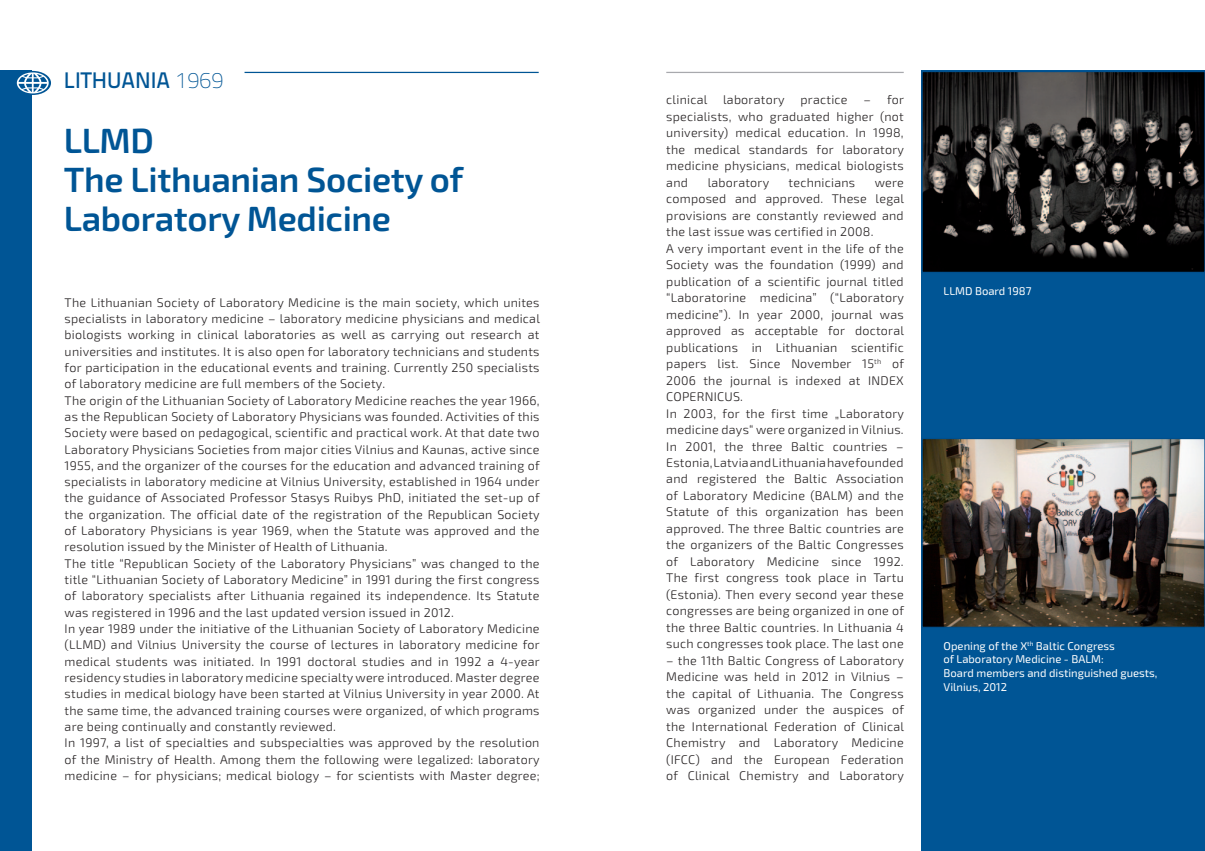
<style>
.page{position:relative;width:1205px;height:851px;background:#fff}
.page>*{position:absolute;margin:0;border:0;box-sizing:border-box;transform-origin:0 0}
.t1{font:600 35px/38.8px "Exo 2.0";letter-spacing:-.01em;color:#005595}
.t2{font:22.5px "Titillium Text 14 L 600 wt";color:#005595}
.t3{font:300 12.5px/16.5px "Exo 2.0";letter-spacing:.02em;color:#231f20}
.t4{font:11.25px/13.8px "Exo 2.0";color:#fff}
.s1{font-family:"Titillium Text 14 L";font-weight:700}
</style>
<div class="page">
<div style="left:921px;top:71px;width:284px;height:779px;background:#005595"></div>
<div style="left:0;top:71px;width:32px;height:779px;background:#005595"></div>
<svg style="left:15px;top:71px;width:36px;height:24px"></svg>
<svg style="left:17px;top:72px;width:32px;height:21px"></svg>
<hr style="left:244px;top:72px;width:295px;height:1px;background:#005595">
<hr style="left:666px;top:72px;width:238px;height:1px;background:#a8a9ad">
<img style="left:923px;top:73px;width:280px;height:198px">
<div style="left:921px;top:71px;width:284px;height:202px;border:1px solid #004f8c"></div>
<img style="left:923px;top:440px;width:280px;height:186px">
<div style="left:921px;top:438px;width:284px;height:190px;border:1px solid #004f8c"></div>
<h2 class="t2" style="left:64px;top:66px;width:161px">LITHUANIA <span class="s1">1969</span></h2>
<h1 class="t1" style="left:64px;top:122px;width:401px">LLMD<br>The Lithuanian Society of<br>Laboratory Medicine</h1>
<p class="t3" style="left:65px;top:294px;width:477px">The Lithuanian Society of Laboratory Medicine is the main society, which unites specialists in laboratory medicine – laboratory medicine physicians and medical biologists working in clinical laboratories as well as carrying out research at universities and institutes. It is also open for laboratory technicians and students for participation in the educational events and training. Currently 250 specialists of laboratory medicine are full members of the Society.<br>The origin of the Lithuanian Society of Laboratory Medicine reaches the year 1966, as the Republican Society of Laboratory Physicians was founded. Activities of this Society were based on pedagogical, scientific and practical work. At that date two Laboratory Physicians Societies from major cities Vilnius and Kaunas, active since 1955, and the organizer of the courses for the education and advanced training of specialists in laboratory medicine at Vilnius University, established in 1964 under the guidance of Associated Professor Stasys Ruibys PhD, initiated the set-up of the organization. The official date of the registration of the Republican Society of Laboratory Physicians is year 1969, when the Statute was approved and the resolution issued by the Minister of Health of Lithuania.<br>The title “Republican Society of the Laboratory Physicians” was changed to the title “Lithuanian Society of Laboratory Medicine” in 1991 during the first congress of laboratory specialists after Lithuania regained its independence. Its Statute was registered in 1996 and the last updated version issued in 2012.<br>In year 1989 under the initiative of the Lithuanian Society of Laboratory Medicine (LLMD) and Vilnius University the course of lectures in laboratory medicine for medical students was initiated. In 1991 doctoral studies and in 1992 a 4-year residency studies in laboratory medicine specialty were introduced. Master degree studies in medical biology have been started at Vilnius University in year 2000. At the same time, the advanced training courses were organized, of which programs are being continually and constantly reviewed.<br>In 1997, a list of specialties and subspecialties was approved by the resolution of the Ministry of Health. Among them the following were legalized: laboratory medicine – for physicians; medical biology – for scientists with Master degree;</p>
<p class="t3" style="left:666px;top:92px;width:239px;text-align:justify;text-indent:197px">– for specialists, who graduated higher (not university) medical education. In 1998, the medical standards for laboratory medicine physicians, medical biologists and</p>
<p class="t3" style="left:666px;top:92px;width:43px">clinical</p>
<p class="t3" style="left:723px;top:92px;width:63px">laboratory</p>
<p class="t3" style="left:800px;top:92px;width:48px">practice</p>
<p class="t3" style="left:708px;top:174px;width:63px">laboratory</p>
<p class="t3" style="left:788px;top:174px;width:68px">technicians</p>
<p class="t3" style="left:666px;top:174px;width:239px;text-indent:208px">were composed and approved. These legal provisions are constantly reviewed and the last issue was certified in 2008.<br>A very important event in the life of the Society was the foundation (1999) and publication of a scientific journal titled “Laboratorine medicina” (“Laboratory medicine”). In year 2000, journal was approved as acceptable for doctoral publications in Lithuanian scientific papers list. Since November 15<sup>th</sup> of 2006 the journal is indexed at INDEX COPERNICUS.<br>In 2003, for the first time „Laboratory medicine days“ were organized in Vilnius.<br>In 2001, the three Baltic countries – Estonia, Latvia and Lithuania have founded and registered the Baltic Association of Laboratory Medicine (BALM) and the Statute of this organization has been approved. The three Baltic countries are the organizers of the Baltic Congresses of Laboratory Medicine since 1992.<br>The first congress took place in Tartu (Estonia). Then every second year these congresses are being organized in one of the three Baltic countries. In Lithuania 4 such congresses took place. The last one</p>
<p class="t3" style="left:666px;top:652px;width:239px;text-align:justify">– the 11th Baltic Congress of Laboratory Medicine was held in 2012 in Vilnius – the capital of Lithuania. The Congress was organized under the auspices of the International Federation of Clinical Chemistry and Laboratory Medicine (IFCC) and the European Federation of Clinical Chemistry and Laboratory</p>
<p class="t4" style="left:943px;top:284px;width:89px">LLMD Board 1987</p>
<p class="t4" style="left:943px;top:639px;width:215px">Opening of the X<sup>th</sup> Baltic Congress<br>of Laboratory Medicine - BALM:<br>Board members and distinguished guests,<br>Vilnius, 2012</p>
</div>
